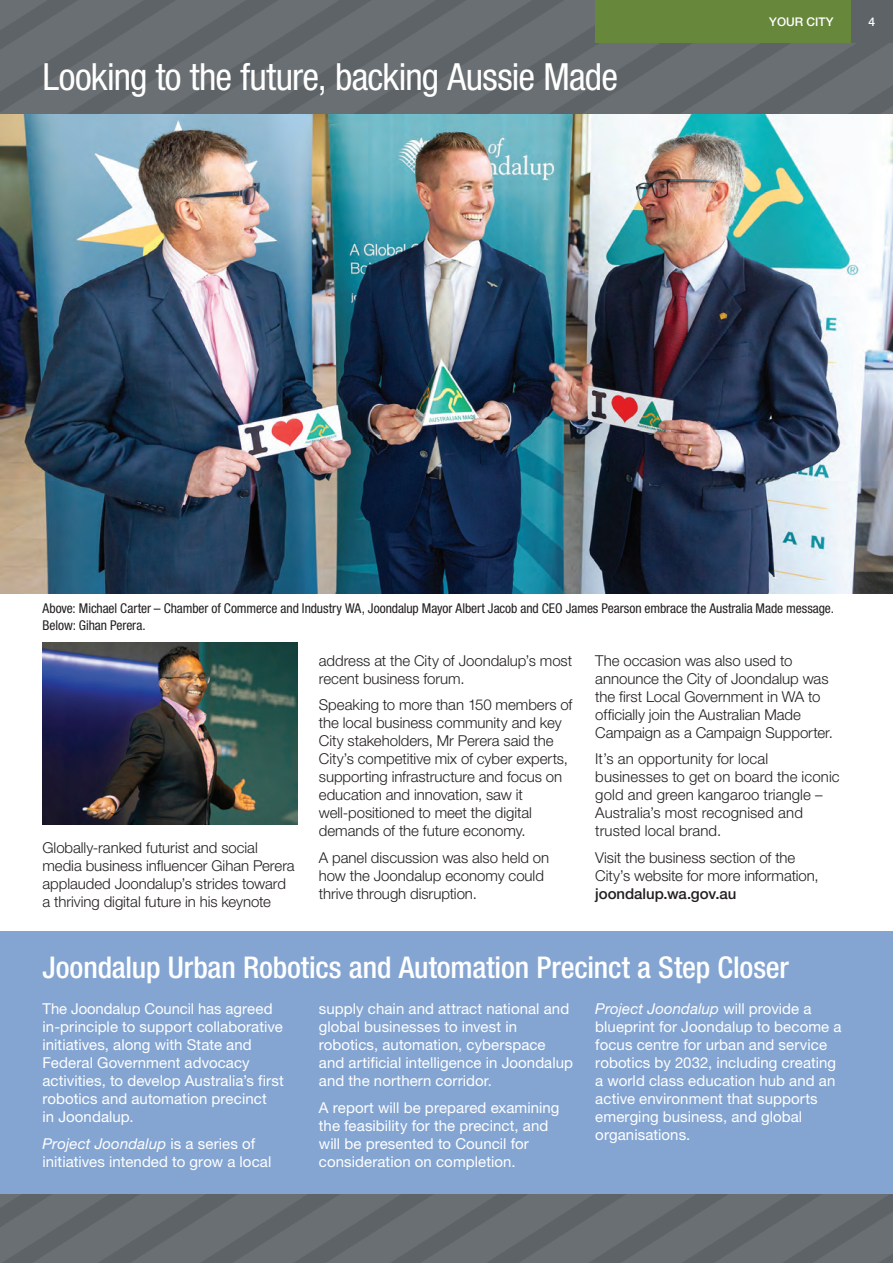
<style>
.page{position:relative;width:893px;height:1263px;background:#fff}
.page>*{position:absolute;margin:0;border:0;box-sizing:border-box;transform-origin:0 0}
.TEXT__Body{font:condensed 37.5px "Helvetica Neue LT Std";letter-spacing:-.02em;color:#fff}
.HEADING__Med_Cond{font:500 condensed 30px "Helvetica Neue LT Std";letter-spacing:-.005em;color:#fff}
.TEXT__Body-2{font:300 15px/18px "Helvetica Neue LT Std";letter-spacing:-.005em;color:#231f20}
.TEXT__Body-3{font:15px/18px "Helvetica Neue LT Std";letter-spacing:.005em;color:#fff}
.t1{font:condensed 13.5px/16.2px "Helvetica Neue LT Std";letter-spacing:-.005em;color:#231f20}
.t2{font:500 12px "Helvetica Neue LT Std";color:#fff}
.s1{font-weight:500}
.s2{font-style:italic}
</style>
<div class="page">
<img style="left:0;top:0;width:893px;height:593px">
<div style="left:0;top:931px;width:893px;height:289px;background:#84a5d2"></div>
<div style="left:850px;top:0;width:43px;height:43px;background:#5e6367"></div>
<div style="left:595px;top:0;width:255px;height:43px;background:#67873a"></div>
<img style="left:43px;top:642px;width:255px;height:183px">
<img style="left:0;top:1195px;width:893px;height:68px">
<p class="TEXT__Body" style="left:43px;top:55px;width:577px">Looking to the future, backing Aussie Made</p>
<p class="t2" style="left:769px;top:14px;width:66px">YOUR CITY</p>
<p class="t2" style="left:868px;top:14px;width:8px">4</p>
<p class="t1" style="left:43px;top:600px;width:793px">Above: Michael Carter – Chamber of Commerce and Industry WA, Joondalup Mayor Albert Jacob and CEO James Pearson embrace the Australia Made message.<br>Below: Gihan Perera.</p>
<p class="TEXT__Body-2" style="left:43px;top:838px;width:254px">Globally-ranked futurist and social media business influencer Gihan Perera applauded Joondalup’s strides toward a thriving digital future in his keynote</p>
<p class="TEXT__Body-2" style="left:319px;top:651px;width:255px">address at the City of Joondalup’s most recent business forum.</p>
<p class="TEXT__Body-2" style="left:319px;top:695px;width:255px">Speaking to more than 150 members of the local business community and key City stakeholders, Mr Perera said the City’s competitive mix of cyber experts, supporting infrastructure and focus on education and innovation, saw it well-positioned to meet the digital demands of the future economy.</p>
<p class="TEXT__Body-2" style="left:319px;top:848px;width:232px">A panel discussion was also held on how the Joondalup economy could thrive through disruption.</p>
<p class="TEXT__Body-2" style="left:595px;top:651px;width:239px">The occasion was also used to announce the City of Joondalup was the first Local Government in WA to officially join the Australian Made Campaign as a Campaign Supporter.</p>
<p class="TEXT__Body-2" style="left:595px;top:749px;width:246px">It’s an opportunity for local businesses to get on board the iconic gold and green kangaroo triangle –<br>Australia’s most recognised and trusted local brand.</p>
<p class="TEXT__Body-2" style="left:595px;top:848px;width:225px">Visit the business section of the<br>City’s website for more information, <span class="s1">joondalup.wa.gov.au</span></p>
<p class="HEADING__Med_Cond" style="left:43px;top:950px;width:748px">Joondalup Urban Robotics and Automation Precinct a Step Closer</p>
<p class="TEXT__Body-3" style="left:43px;top:1000px;width:243px">The Joondalup Council has agreed in-principle to support collaborative initiatives, along with State and<br>Federal Government advocacy activities, to develop Australia’s first robotics and automation precinct<br>in Joondalup.</p>
<p class="TEXT__Body-3" style="left:43px;top:1134px;width:230px"><span class="s2">Project Joondalup</span> is a series of initiatives intended to grow a local</p>
<p class="TEXT__Body-3" style="left:319px;top:1000px;width:256px">supply chain and attract national and global businesses to invest in robotics, automation, cyberspace and artificial intelligence in Joondalup and the northern corridor.</p>
<p class="TEXT__Body-3" style="left:319px;top:1098px;width:242px">A report will be prepared examining the feasibility for the precinct, and will be presented to Council for consideration on completion.</p>
<p class="TEXT__Body-3" style="left:595px;top:1000px;width:248px"><span class="s2">Project Joondalup</span> will provide a blueprint for Joondalup to become a focus centre for urban and service robotics by 2032, including creating a world class education hub and an active environment that supports emerging business, and global organisations.</p>
</div>
